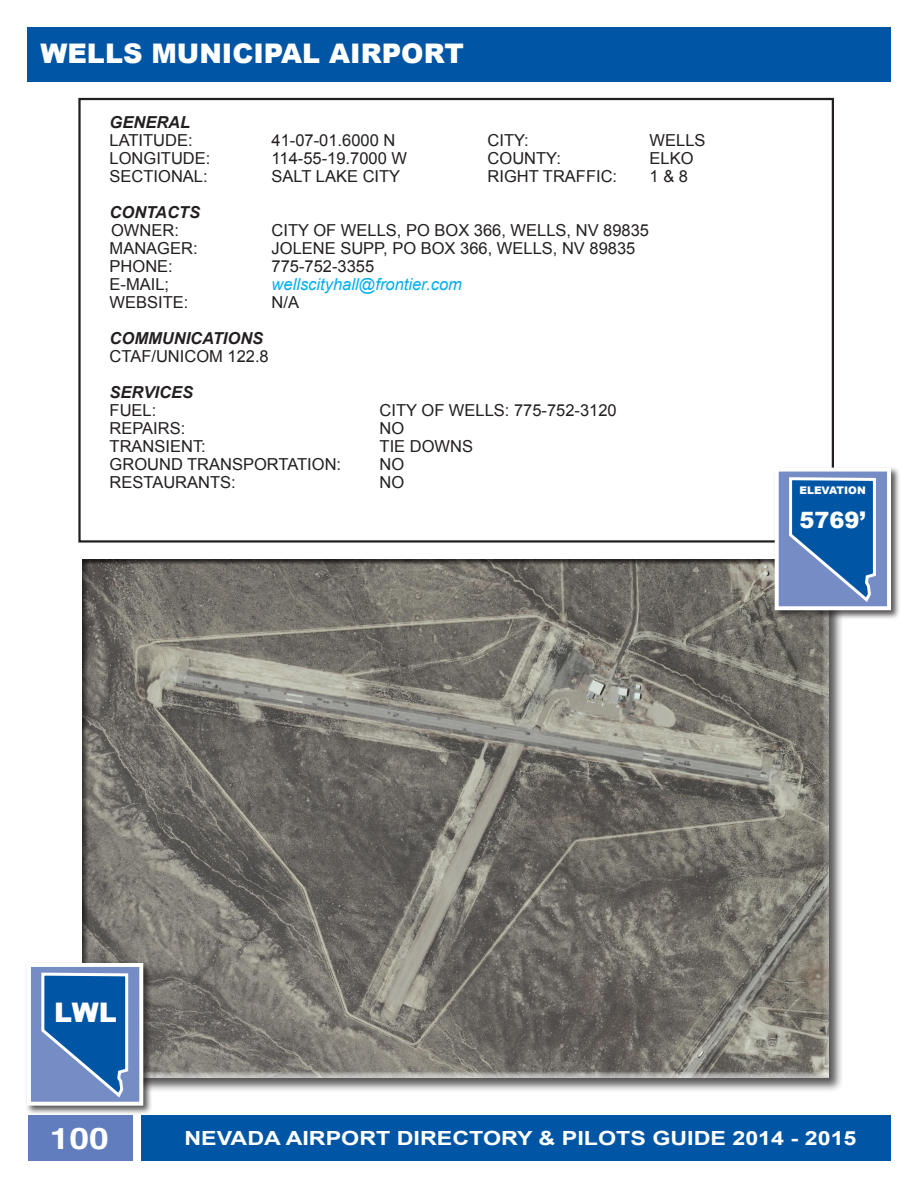
<style>
.page{position:relative;width:918px;height:1188px;background:#fff}
.page>*{position:absolute;margin:0;border:0;box-sizing:border-box;transform-origin:0 0}
.t1{font:700 29.7px "Helvetica";color:#fff;scale:1.19 1}
.t2{font:900 27px "Arial";color:#fff}
.t3{font:900 22.5px "Arial";color:#fff}
.t4{font:700 19.5px "Arial";color:#fff;scale:1.19 1}
.t5{font:16.5px "Arial";color:#231f20}
.t6{font:italic 700 16.5px "Arial";color:#231f20}
.t7{font:italic 16.5px "Arial";color:#00aeef}
.t8{font:900 10.5px "Arial";color:#fff}
</style>
<div class="page">
<div style="left:28px;top:27px;width:863px;height:55px;background:#0155a5"></div>
<div style="left:142px;top:1116px;width:749px;height:45px;background:#0155a5"></div>
<div style="left:28px;top:1116px;width:104px;height:45px;background:#627dbd"></div>
<div style="left:81px;top:558px;width:763px;height:535px;background:#231f20;opacity:.75"></div>
<div style="left:82px;top:559px;width:747px;height:518px;background:#231f20;opacity:.75"></div>
<div style="left:78px;top:98px;width:756px;height:445px;border:2px solid #231f20"></div>
<div style="left:773px;top:466px;width:128px;height:154px;background:#231f20;opacity:.75"></div>
<div style="left:775px;top:468px;width:116px;height:142px;background:#768cc5;border:4px solid #fff"></div>
<svg style="left:789px;top:477px;width:87px;height:125px"></svg>
<div style="left:25px;top:961px;width:128px;height:154px;background:#231f20;opacity:.75"></div>
<div style="left:27px;top:963px;width:116px;height:143px;background:#768cc5;border:4px solid #fff"></div>
<svg style="left:41px;top:972px;width:88px;height:126px"></svg>
<p class="t2" style="left:40px;top:34px;width:425px">WELLS MUNICIPAL AIRPORT</p>
<p class="t6" style="left:110px;top:111px;width:82px">GENERAL</p>
<p class="t5" style="left:110px;top:129px;width:85px">LATITUDE:</p>
<p class="t5" style="left:272px;top:129px;width:125px">41-07-01.6000 N</p>
<p class="t5" style="left:488px;top:129px;width:43px">CITY:</p>
<p class="t5" style="left:650px;top:129px;width:57px">WELLS</p>
<p class="t5" style="left:110px;top:147px;width:102px">LONGITUDE:</p>
<p class="t5" style="left:272px;top:147px;width:137px">114-55-19.7000 W</p>
<p class="t5" style="left:488px;top:147px;width:75px">COUNTY:</p>
<p class="t5" style="left:650px;top:147px;width:46px">ELKO</p>
<p class="t5" style="left:110px;top:165px;width:100px">SECTIONAL:</p>
<p class="t5" style="left:272px;top:165px;width:130px">SALT LAKE CITY</p>
<p class="t5" style="left:488px;top:165px;width:131px">RIGHT TRAFFIC:</p>
<p class="t5" style="left:650px;top:165px;width:40px">1 &amp; 8</p>
<p class="t6" style="left:110px;top:201px;width:92px">CONTACTS</p>
<p class="t5" style="left:111px;top:219px;width:69px">OWNER:</p>
<p class="t5" style="left:272px;top:219px;width:379px">CITY OF WELLS, PO BOX 366, WELLS, NV 89835</p>
<p class="t5" style="left:110px;top:237px;width:90px">MANAGER:</p>
<p class="t5" style="left:272px;top:237px;width:365px">JOLENE SUPP, PO BOX 366, WELLS, NV 89835</p>
<p class="t5" style="left:110px;top:255px;width:65px">PHONE:</p>
<p class="t5" style="left:272px;top:255px;width:104px">775-752-3355</p>
<p class="t5" style="left:110px;top:273px;width:61px">E-MAIL;</p>
<p class="t7" style="left:272px;top:273px;width:192px">wellscityhall@frontier.com</p>
<p class="t5" style="left:110px;top:291px;width:80px">WEBSITE:</p>
<p class="t5" style="left:272px;top:291px;width:29px">N/A</p>
<p class="t6" style="left:110px;top:327px;width:155px">COMMUNICATIONS</p>
<p class="t5" style="left:110px;top:345px;width:161px">CTAF/UNICOM 122.8</p>
<p class="t6" style="left:110px;top:381px;width:85px">SERVICES</p>
<p class="t5" style="left:110px;top:399px;width:48px">FUEL:</p>
<p class="t5" style="left:380px;top:399px;width:239px">CITY OF WELLS: 775-752-3120</p>
<p class="t5" style="left:110px;top:417px;width:77px">REPAIRS:</p>
<p class="t5" style="left:380px;top:417px;width:26px">NO</p>
<p class="t5" style="left:110px;top:435px;width:98px">TRANSIENT:</p>
<p class="t5" style="left:380px;top:435px;width:95px">TIE DOWNS</p>
<p class="t5" style="left:110px;top:453px;width:233px">GROUND TRANSPORTATION:</p>
<p class="t5" style="left:380px;top:453px;width:26px">NO</p>
<p class="t5" style="left:110px;top:471px;width:128px">RESTAURANTS:</p>
<p class="t5" style="left:380px;top:471px;width:26px">NO</p>
<p class="t8" style="left:799px;top:482px;width:68px">ELEVATION</p>
<p class="t3" style="left:799px;top:504px;width:68px">5769’</p>
<p class="t2" style="left:54px;top:992px;width:64px">LWL</p>
<h1 class="t1" style="left:50px;top:1115px;width:51px">100</h1>
<p class="t4" style="left:185px;top:1125px;width:566px">NEVADA AIRPORT DIRECTORY &amp; PILOTS GUIDE 2014 - 2015</p>
</div>
